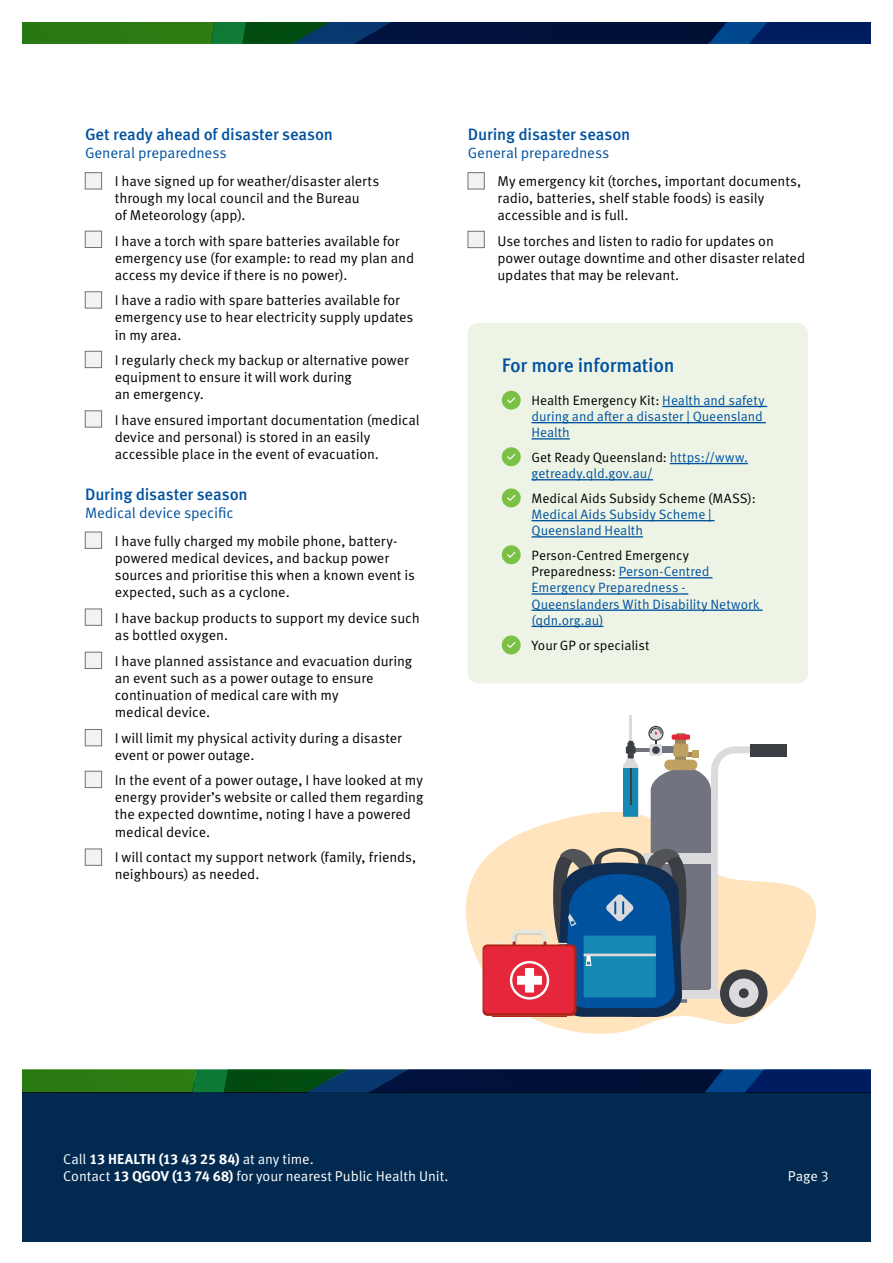
<style>
.page{position:relative;width:893px;height:1263px;background:#fff}
.page>*{position:absolute;margin:0;border:0;box-sizing:border-box;transform-origin:0 0}
.Body_text{font:500 19.5px "Meta Pro";letter-spacing:-.015em;color:#00529f}
.Body_text-2{font:500 16.5px "Meta Pro";letter-spacing:-.01em;color:#00529f}
.Body_text-3{font:15px "Meta Pro Norm";letter-spacing:-.005em;color:#00529f}
.Bulleted_list{font:14.25px/17.1px "Meta Pro Norm";letter-spacing:-.005em;color:#000}
.Body_text-4{font:14.25px/17.1px "Meta Pro Norm";letter-spacing:-.005em;color:#fff}
.Bulleted_list-2{font:13.5px/16.2px "Meta Pro Norm";color:#00529f}
.Bulleted_list-3{font:13.5px "Meta Pro Norm";letter-spacing:-.005em;color:#000}
.s1{color:#000}
.s2{font-family:"Meta Pro";font-weight:700}
</style>
<div class="page">
<div style="left:0;top:1082px;width:893px;height:181px;background:#022a50"></div>
<svg style="left:21px;top:1069px;width:851px;height:23px;background:#0d3b3c"></svg>
<svg style="left:22px;top:22px;width:849px;height:22px;background:#0a383a"></svg>
<div style="left:85px;top:172px;width:17px;height:17px;background:#f2f2f2;border:1px solid #737373"></div>
<div style="left:85px;top:231px;width:17px;height:17px;background:#f2f2f2;border:1px solid #737373"></div>
<div style="left:85px;top:292px;width:17px;height:16px;background:#f2f2f2;border:1px solid #737373"></div>
<div style="left:85px;top:351px;width:17px;height:17px;background:#f2f2f2;border:1px solid #737373"></div>
<div style="left:85px;top:411px;width:17px;height:16px;background:#f2f2f2;border:1px solid #737373"></div>
<div style="left:85px;top:532px;width:17px;height:17px;background:#f2f2f2;border:1px solid #737373"></div>
<div style="left:85px;top:609px;width:17px;height:16px;background:#f2f2f2;border:1px solid #737373"></div>
<div style="left:85px;top:652px;width:17px;height:17px;background:#f2f2f2;border:1px solid #737373"></div>
<div style="left:85px;top:729px;width:17px;height:17px;background:#f2f2f2;border:1px solid #737373"></div>
<div style="left:85px;top:771px;width:17px;height:17px;background:#f2f2f2;border:1px solid #737373"></div>
<div style="left:85px;top:849px;width:17px;height:16px;background:#f2f2f2;border:1px solid #737373"></div>
<div style="left:468px;top:172px;width:16px;height:17px;background:#f2f2f2;border:1px solid #737373"></div>
<div style="left:468px;top:323px;width:340px;height:360px;background:#edf4e5;border-radius:11px"></div>
<hr style="left:662px;top:406px;width:105px;height:1px;background:#00529f">
<hr style="left:531px;top:422px;width:235px;height:1px;background:#00529f">
<hr style="left:531px;top:438px;width:39px;height:1px;background:#00529f">
<hr style="left:670px;top:463px;width:78px;height:1px;background:#00529f">
<hr style="left:531px;top:479px;width:122px;height:1px;background:#00529f">
<hr style="left:531px;top:520px;width:184px;height:1px;background:#00529f">
<hr style="left:531px;top:536px;width:112px;height:1px;background:#00529f">
<hr style="left:619px;top:577px;width:93px;height:1px;background:#00529f">
<hr style="left:531px;top:593px;width:157px;height:2px;background:#00529f">
<hr style="left:531px;top:609px;width:231px;height:2px;background:#00529f">
<hr style="left:531px;top:626px;width:72px;height:1px;background:#00529f">
<div style="left:468px;top:231px;width:16px;height:17px;background:#f2f2f2;border:1px solid #737373"></div>
<div style="left:502px;top:391px;width:19px;height:19px;background:#7ac145;border-radius:50%"></div>
<svg style="left:507px;top:397px;width:8px;height:6px"></svg>
<div style="left:502px;top:447px;width:19px;height:19px;background:#7ac145;border-radius:50%"></div>
<svg style="left:507px;top:454px;width:8px;height:6px"></svg>
<div style="left:502px;top:488px;width:19px;height:19px;background:#7ac145;border-radius:50%"></div>
<svg style="left:507px;top:495px;width:8px;height:6px"></svg>
<div style="left:502px;top:545px;width:19px;height:19px;background:#7ac145;border-radius:50%"></div>
<svg style="left:507px;top:552px;width:8px;height:6px"></svg>
<div style="left:502px;top:635px;width:19px;height:19px;background:#7ac145;border-radius:50%"></div>
<svg style="left:507px;top:642px;width:8px;height:6px"></svg>
<svg style="left:465px;top:839px;width:351px;height:195px"></svg>
<div style="left:750px;top:744px;width:37px;height:12px;background:#3b3f44"></div>
<div style="left:650px;top:727px;width:12px;height:13px;background:#9b9ca0;border-radius:50%"></div>
<div style="left:720px;top:969px;width:47px;height:48px;background:#3b3f44;border-radius:50%"></div>
<hr style="left:629px;top:716px;width:3px;height:29px;background:#dbdbdd">
<div style="left:482px;top:944px;width:94px;height:72px;background:#b7241d;border-radius:5px"></div>
<div style="left:484px;top:946px;width:90px;height:67px;background:#e5263b;border-radius:5px"></div>
<svg style="left:510px;top:728px;width:248px;height:289px"></svg>
<hr style="left:492px;top:1016px;width:75px;height:1px;background:#ad2417">
<div style="left:0;top:1242px;width:893px;height:21px;background:#fff"></div>
<div style="left:0;top:0;width:21px;height:1251px;background:#fff"></div>
<div style="left:872px;top:3px;width:21px;height:1248px;background:#fff"></div>
<p class="Body_text-2" style="left:85px;top:122px;width:250px">Get ready ahead of disaster season</p>
<p class="Body_text-3" style="left:85px;top:141px;width:143px">General preparedness</p>
<p class="Bulleted_list" style="left:115px;top:171px;width:266px">I have signed up for weather/disaster alerts through my local council and the Bureau<br>of Meteorology (app).</p>
<p class="Bulleted_list" style="left:115px;top:231px;width:301px">I have a torch with spare batteries available for emergency use (for example: to read my plan and access my device if there is no power).</p>
<p class="Bulleted_list" style="left:115px;top:291px;width:300px">I have a radio with spare batteries available for emergency use to hear electricity supply updates in my area.</p>
<p class="Bulleted_list" style="left:115px;top:351px;width:295px">I regularly check my backup or alternative power equipment to ensure it will work during<br>an emergency.</p>
<p class="Bulleted_list" style="left:115px;top:411px;width:306px">I have ensured important documentation (medical device and personal) is stored in an easily accessible place in the event of evacuation.</p>
<p class="Body_text-2" style="left:85px;top:482px;width:164px">During disaster season</p>
<p class="Body_text-3" style="left:85px;top:502px;width:150px">Medical device specific</p>
<p class="Bulleted_list" style="left:115px;top:532px;width:302px">I have fully charged my mobile phone, battery&shy;powered medical devices, and backup power sources and prioritise this when a known event is expected, such as a cyclone.</p>
<p class="Bulleted_list" style="left:115px;top:608px;width:306px">I have backup products to support my device such as bottled oxygen.</p>
<p class="Bulleted_list" style="left:115px;top:651px;width:299px">I have planned assistance and evacuation during an event such as a power outage to ensure continuation of medical care with my<br>medical device.</p>
<p class="Bulleted_list" style="left:115px;top:728px;width:288px">I will limit my physical activity during a disaster event or power outage.</p>
<p class="Bulleted_list" style="left:115px;top:771px;width:310px">In the event of a power outage, I have looked at my energy provider’s website or called them regarding the expected downtime, noting I have a powered medical device.</p>
<p class="Bulleted_list" style="left:115px;top:848px;width:303px">I will contact my support network (family, friends, neighbours) as needed.</p>
<p class="Body_text-2" style="left:468px;top:122px;width:164px">During disaster season</p>
<p class="Body_text-3" style="left:468px;top:141px;width:143px">General preparedness</p>
<p class="Bulleted_list" style="left:497px;top:171px;width:305px">My emergency kit (torches, important documents, radio, batteries, shelf stable foods) is easily accessible and is full.</p>
<p class="Bulleted_list" style="left:497px;top:231px;width:309px">Use torches and listen to radio for updates on power outage downtime and other disaster related updates that may be relevant.</p>
<p class="Body_text" style="left:502px;top:350px;width:174px">For more information</p>
<p class="Bulleted_list-2" style="left:531px;top:391px;width:234px;text-align:justify"><span class="s1">Health Emergency Kit:</span> Health and safety during and after a disaster | Queensland Health</p>
<p class="Bulleted_list-2" style="left:531px;top:448px;width:218px"><span class="s1">Get Ready Queensland:</span> https://www. getready.qld.gov.au/</p>
<p class="Bulleted_list-2" style="left:531px;top:489px;width:226px"><span class="s1">Medical Aids Subsidy Scheme (MASS):<br></span>Medical Aids Subsidy Scheme |<br>Queensland Health</p>
<p class="Bulleted_list-2" style="left:531px;top:546px;width:230px"><span class="s1">Person-Centred Emergency<br>Preparedness:</span> Person-Centred<br>Emergency Preparedness -<br>Queenslanders With Disability Network (qdn.org.au)</p>
<p class="Bulleted_list-3" style="left:531px;top:635px;width:119px">Your GP or specialist</p>
<p class="Body_text-4" style="left:63px;top:1150px;width:387px">Call <span class="s2">13 HEALTH (13 43 25 84)</span> at any time.<br>Contact <span class="s2">13 QGOV (13 74 68)</span> for your nearest Public Health Unit.</p>
<p class="Body_text-4" style="left:788px;top:1167px;width:43px">Page 3</p>
</div>
